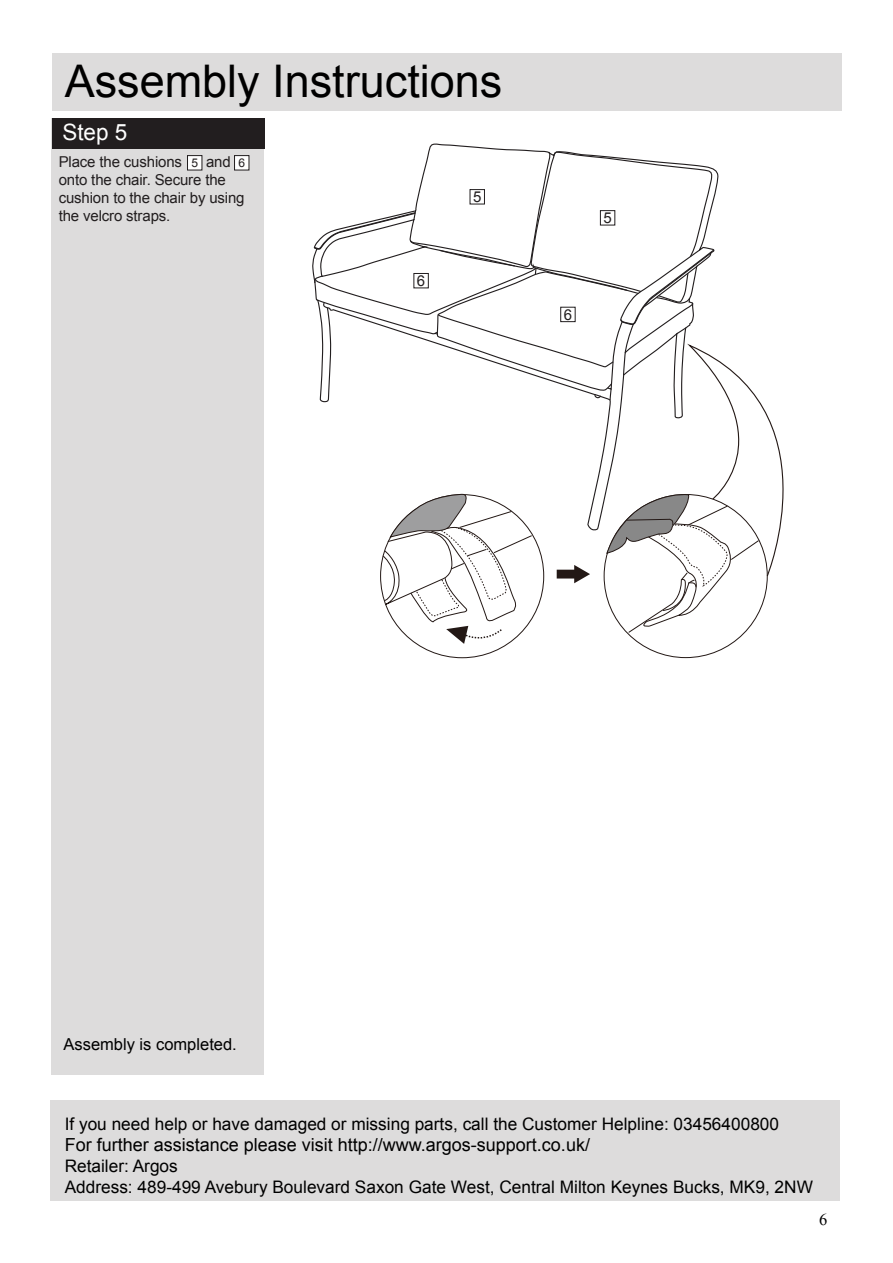
<style>
.page{position:relative;width:893px;height:1263px;background:#fff}
.page>*{position:absolute;margin:0;border:0;box-sizing:border-box;transform-origin:0 0}
.t1{font:45px "Arial";color:#000}
.t2{font:22.5px "Arial";color:#fff}
.t3{font:18px "Arial";color:#000}
.t4{font:17.25px/20.7px "Arial";color:#000}
.t5{font:16.5px "Arial";color:#000}
.t6{font:16.5px "Times New Roman";color:#000}
.t7{font:15px/18px "Arial";letter-spacing:-.01em;color:#221e1f}
.t8{font:12px "Arial";color:#221e1f}
</style>
<div class="page">
<div style="left:51px;top:118px;width:213px;height:957px;background:#dddcdc"></div>
<div style="left:52px;top:118px;width:212px;height:30px;background:#221e1f"></div>
<div style="left:52px;top:53px;width:789px;height:58px;background:#dddcdc"></div>
<div style="left:187px;top:155px;width:15px;height:15px;background:#fff;border:1px solid #221e1f"></div>
<div style="left:234px;top:155px;width:15px;height:15px;background:#fff;border:1px solid #221e1f"></div>
<div style="left:50px;top:1100px;width:790px;height:101px;background:#dddcdc"></div>
<svg style="left:313px;top:151px;width:471px;height:493px"></svg>
<h1 class="t1" style="left:65px;top:52px;width:439px">Assembly Instructions</h1>
<h2 class="t2" style="left:62px;top:118px;width:67px">Step 5</h2>
<p class="t7" style="left:59px;top:153px;width:187px;text-indent:147px">and onto the chair. Secure the cushion to the chair by using the velcro straps.</p>
<p class="t7" style="left:59px;top:153px;width:125px">Place the cushions</p>
<p class="t8" style="left:192px;top:155px;width:8px">5</p>
<p class="t8" style="left:239px;top:155px;width:8px">6</p>
<p class="t7" style="left:417px;top:272px;width:10px">6</p>
<p class="t7" style="left:473px;top:188px;width:10px">5</p>
<p class="t7" style="left:603px;top:209px;width:10px">5</p>
<p class="t7" style="left:564px;top:306px;width:10px">6</p>
<p class="t5" style="left:64px;top:1033px;width:175px">Assembly is completed.</p>
<p class="t4" style="left:65px;top:1113px;width:716px">If you need help or have damaged or missing parts, call the Customer Helpline: 03456400800</p>
<p class="t3" style="left:65px;top:1133px;width:527px">For further assistance please visit http://www.argos-support.co.uk/</p>
<p class="t4" style="left:65px;top:1156px;width:750px">Retailer: Argos<br>Address: 489-499 Avebury Boulevard Saxon Gate West, Central Milton Keynes Bucks, MK9, 2NW</p>
<p class="t6" style="left:819px;top:1208px;width:10px">6</p>
</div>
